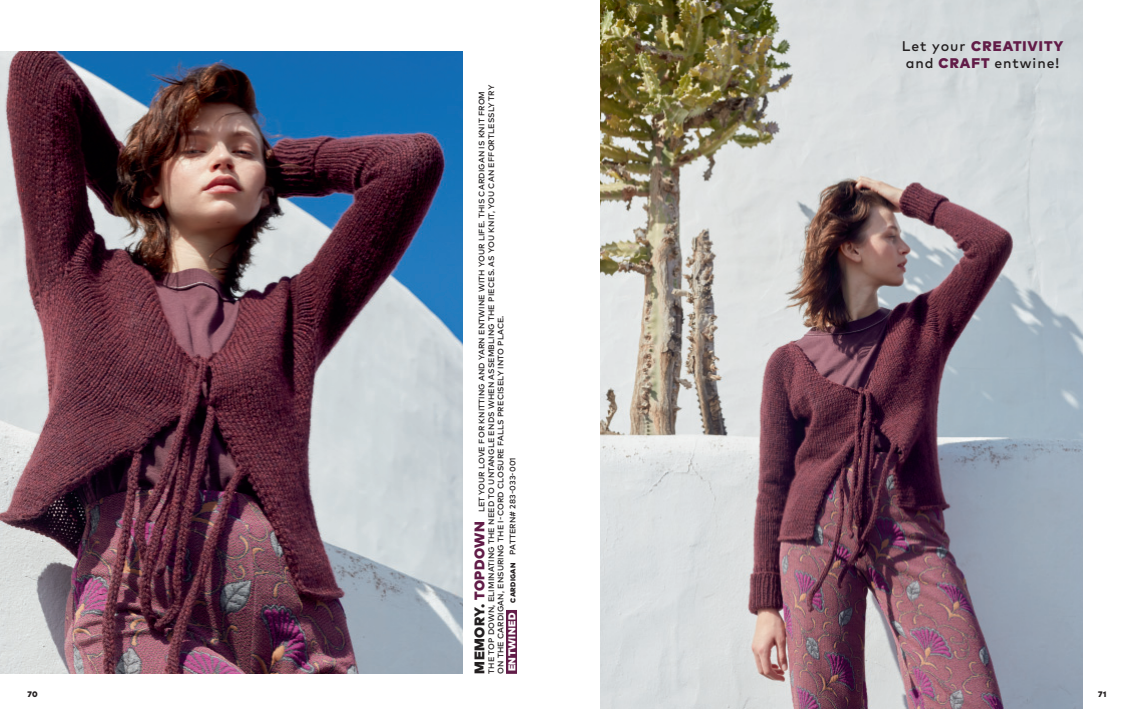
<style>
.page{position:relative;width:1134px;height:709px;background:#fff}
.page>*{position:absolute;margin:0;border:0;box-sizing:border-box;transform-origin:0 0}
.t1{font:900 14px "Mark OT";letter-spacing:.07em;color:#621c48}
.t2{font:500 14px "Mark Pro";letter-spacing:.07em;color:#231f20}
.t3{font:500 8px/9.5px "Mark Pro";letter-spacing:.015em;color:#231f20}
.t4{font:900 8px "Mark OT";color:#231f20}
.s1{font-family:"Mark OT";font-weight:900;font-size:14px}
.s2{font-family:"Mark OT";font-weight:900;font-size:14px;color:#621c48}
.s3{font-family:"Mark OT";font-weight:900;font-size:10px;color:#fff}
.s4{font-family:"Mark OT";font-weight:900;font-size:7px}
.s5{font-family:"Mark Pro";font-weight:500;color:#231f20}
.s6{font-family:"Mark OT";font-weight:900;color:#621c48}
</style>
<div class="page">
<img style="left:601px;top:0;width:482px;height:709px">
<img style="left:0;top:51px;width:462px;height:623px">
<div style="left:506px;top:610px;width:11px;height:64px;background:#621c48"></div>
<p class="t3" style="left:477px;top:674px;width:590px;rotate:-90deg"><span class="s1">MEMORY.</span> <span class="s2">TOPDOWN</span> LET YOUR LOVE FOR KNITTING AND YARN ENTWINE WITH YOUR LIFE. THIS CARDIGAN IS KNIT FROM<br>THE TOP DOWN, ELIMINATING THE NEED TO UNTANGLE ENDS WHEN ASSEMBLING THE PIECES. AS YOU KNIT, YOU CAN EFFORTLESSLY TRY<br>ON THE CARDIGAN, ENSURING THE I-CORD CLOSURE FALLS PRECISELY INTO PLACE.</p>
<p class="t3" style="left:508px;top:671px;width:216px;rotate:-90deg"><span class="s3">ENTWINED</span> <span class="s4">CARDIGAN</span> PATTERN# 283-033-001</p>
<h1 class="t1" style="left:902px;top:40px;width:163px"><span class="s5">Let your</span> CREATIVITY</h1>
<h1 class="t2" style="left:906px;top:57px;width:155px">and <span class="s6">CRAFT</span> entwine!</h1>
<p class="t4" style="left:28px;top:690px;width:12px">70</p>
<p class="t4" style="left:1098px;top:690px;width:10px">71</p>
</div>
